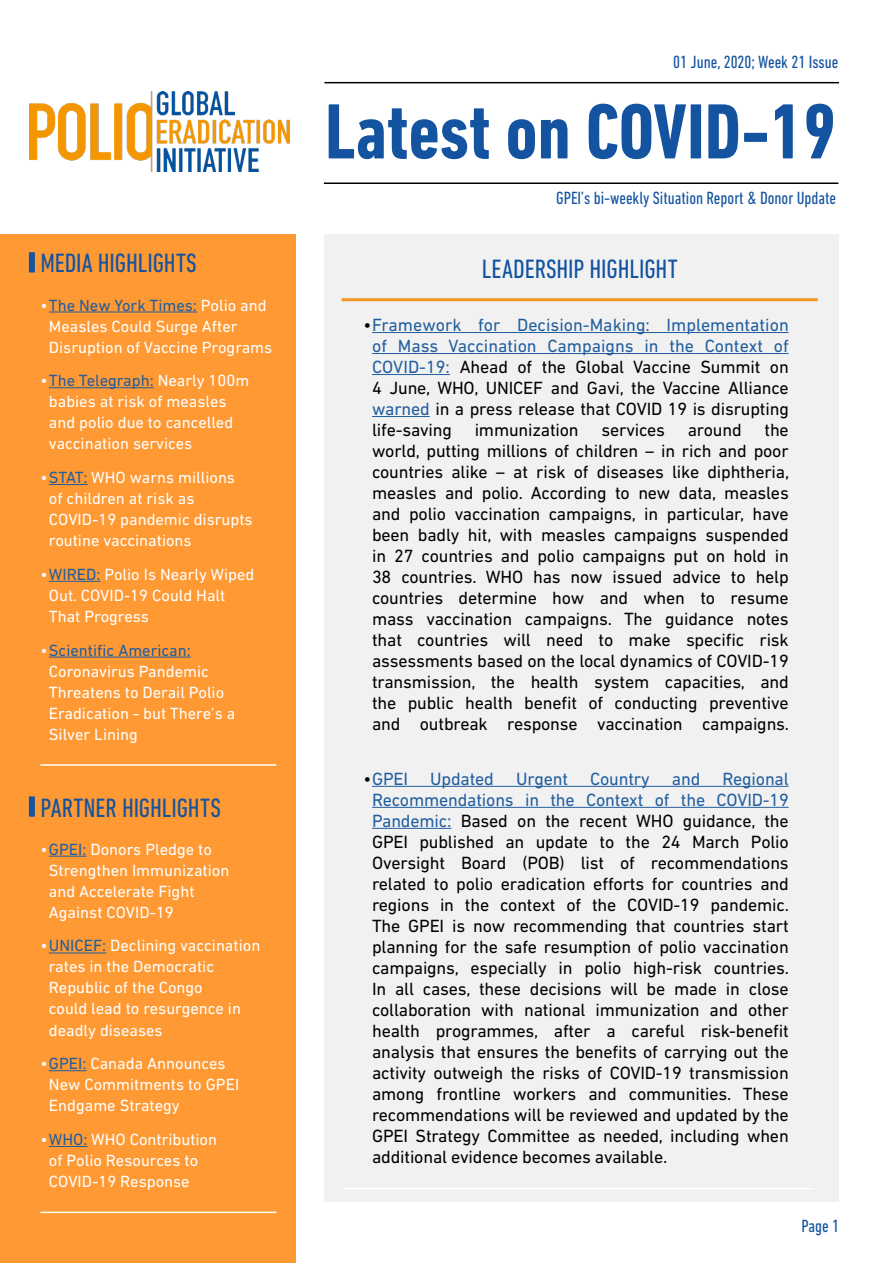
<style>
.page{position:relative;width:893px;height:1263px;background:#fff}
.page>*{position:absolute;margin:0;border:0;box-sizing:border-box;transform-origin:0 0}
.t1{font:700 condensed 79.5px "DIN Next LT Pro";color:#1353a0}
.t2{font:condensed 27px "DIN Next LT Pro";letter-spacing:-.005em;color:#1353a0}
.t3{font:18px/21px "DIN Next LT Pro";letter-spacing:-.01em;color:#000;text-align:justify}
.t4{font:condensed 18px "DIN Next LT Pro";color:#1353a0}
.t5{font:16.5px/21px "DIN Next LT Pro";color:#fff}
.s1{color:#215e9e}
</style>
<div class="page">
<div style="left:1px;top:234px;width:295px;height:1028px;background:#f93"></div>
<div style="left:29px;top:796px;width:6px;height:21px;background:#1353a0"></div>
<hr style="left:40px;top:1211px;width:236px;height:2px;background:#fff">
<hr style="left:49px;top:856px;width:37px;height:1px;background:#215e9e">
<hr style="left:49px;top:952px;width:57px;height:1px;background:#215e9e">
<hr style="left:49px;top:1070px;width:37px;height:1px;background:#215e9e">
<hr style="left:49px;top:1146px;width:38px;height:1px;background:#215e9e">
<div style="left:325px;top:234px;width:514px;height:967px;background:#f1f1f2"></div>
<hr style="left:342px;top:298px;width:476px;height:3px;background:#f3981f">
<img style="left:30px;top:92px;width:259px;height:79px">
<hr style="left:324px;top:82px;width:515px;height:1px;background:#000">
<hr style="left:324px;top:182px;width:514px;height:2px;background:#000">
<div style="left:29px;top:252px;width:6px;height:20px;background:#1353a0"></div>
<hr style="left:40px;top:764px;width:236px;height:2px;background:#fff">
<hr style="left:49px;top:312px;width:148px;height:1px;background:#215e9e">
<hr style="left:49px;top:387px;width:105px;height:1px;background:#215e9e">
<hr style="left:49px;top:484px;width:39px;height:1px;background:#215e9e">
<hr style="left:49px;top:581px;width:51px;height:1px;background:#215e9e">
<hr style="left:49px;top:657px;width:142px;height:1px;background:#215e9e">
<hr style="left:342px;top:1188px;width:472px;height:1px;background:#fff">
<hr style="left:372px;top:332px;width:417px;height:1px;background:#215e9e">
<hr style="left:372px;top:353px;width:417px;height:1px;background:#215e9e">
<hr style="left:372px;top:374px;width:78px;height:1px;background:#215e9e">
<hr style="left:372px;top:416px;width:58px;height:1px;background:#215e9e">
<hr style="left:372px;top:786px;width:417px;height:1px;background:#215e9e">
<hr style="left:372px;top:807px;width:417px;height:1px;background:#215e9e">
<hr style="left:372px;top:828px;width:79px;height:1px;background:#215e9e">
<h2 class="t2" style="left:40px;top:248px;width:158px">MEDIA HIGHLIGHTS</h2>
<p class="t5" style="left:49px;top:294px;width:225px;text-indent:-8px">•<span class="s1">The New York Times:</span> Polio and<br>Measles Could Surge After<br>Disruption of Vaccine Programs</p>
<p class="t5" style="left:49px;top:370px;width:202px;text-indent:-8px">•<span class="s1">The Telegraph:</span> Nearly 100m babies at risk of measles and polio due to cancelled vaccination services</p>
<p class="t5" style="left:49px;top:467px;width:205px;text-indent:-8px">•<span class="s1">STAT:</span> WHO warns millions of children at risk as<br>COVID-19 pandemic disrupts routine vaccinations</p>
<p class="t5" style="left:49px;top:563px;width:207px;text-indent:-8px">•<span class="s1">WIRED:</span> Polio Is Nearly Wiped<br>Out. COVID-19 Could Halt<br>That Progress</p>
<p class="t5" style="left:49px;top:639px;width:188px;text-indent:-8px">•<span class="s1">Scientific American:<br></span>Coronavirus Pandemic<br>Threatens to Derail Polio<br>Eradication - but There’s a<br>Silver Lining</p>
<h2 class="t2" style="left:40px;top:792px;width:182px">PARTNER HIGHLIGHTS</h2>
<p class="t5" style="left:49px;top:838px;width:182px;text-indent:-8px">•<span class="s1">GPEI:</span> Donors Pledge to<br>Strengthen Immunization and Accelerate Fight<br>Against COVID-19</p>
<p class="t5" style="left:49px;top:935px;width:213px;text-indent:-8px">•<span class="s1">UNICEF:</span> Declining vaccination rates in the Democratic<br>Republic of the Congo<br>could lead to resurgence in deadly diseases</p>
<p class="t5" style="left:49px;top:1053px;width:192px;text-indent:-8px">•<span class="s1">GPEI:</span> Canada Announces<br>New Commitments to GPEI<br>Endgame Strategy</p>
<p class="t5" style="left:49px;top:1129px;width:170px;text-indent:-8px">•<span class="s1">WHO:</span> WHO Contribution of Polio Resources to<br>COVID-19 Response</p>
<p class="t4" style="left:673px;top:51px;width:167px">01 June, 2020; Week 21 Issue</p>
<h1 class="t1" style="left:325px;top:86px;width:513px">Latest on COVID-19</h1>
<p class="t4" style="left:556px;top:188px;width:282px">GPEI’s bi-weekly Situation Report &amp; Donor Update</p>
<h2 class="t2" style="left:482px;top:254px;width:197px">LEADERSHIP HIGHLIGHT</h2>
<p class="t3" style="left:372px;top:314px;width:418px;text-indent:-8px">•<span class="s1">Framework for Decision-Making: Implementation of Mass Vaccination Campaigns in the Context of COVID-19:</span> Ahead of the Global Vaccine Summit on 4 June, WHO, UNICEF and Gavi, the Vaccine Alliance <span class="s1">warned</span> in a press release that COVID 19 is disrupting life-saving</p>
<p class="t3" style="left:372px;top:419px;width:419px;text-indent:392px">the world, putting millions of children – in rich and poor countries alike – at risk of diseases like diphtheria, measles and polio. According to new data, measles and polio vaccination campaigns, in particular, have been badly hit, with measles campaigns suspended in 27 countries and polio campaigns put on hold in 38 countries. WHO has now issued advice to help countries determine how and when to resume mass vaccination campaigns. The guidance notes that countries will need to make specific risk assessments based on the local dynamics of COVID-19 transmission, the health system capacities, and the public health benefit of conducting preventive and outbreak response vaccination campaigns.</p>
<p class="t3" style="left:372px;top:768px;width:419px;text-indent:-8px">•<span class="s1">GPEI Updated Urgent Country and Regional Recommendations in the Context of the COVID-19<br>Pandemic:</span> Based on the recent WHO guidance, the GPEI published an update to the 24 March Polio Oversight Board (POB) list of recommendations related to polio eradication efforts for countries and regions in the context of the COVID-19 pandemic.<br>The GPEI is now recommending that countries start planning for the safe resumption of polio vaccination campaigns, especially in polio high-risk countries.<br>In all cases, these decisions will be made in close collaboration with national immunization and other health programmes, after a careful risk-benefit analysis that ensures the benefits of carrying out the activity outweigh the risks of COVID-19 transmission among frontline workers and communities. These recommendations will be reviewed and updated by the GPEI Strategy Committee as needed, including when additional evidence becomes available.</p>
<p class="t3" style="left:475px;top:419px;width:106px">immunization</p>
<p class="t3" style="left:601px;top:419px;width:65px">services</p>
<p class="t3" style="left:688px;top:419px;width:55px">around</p>
<p class="t4" style="left:801px;top:1215px;width:39px">Page 1</p>
</div>
